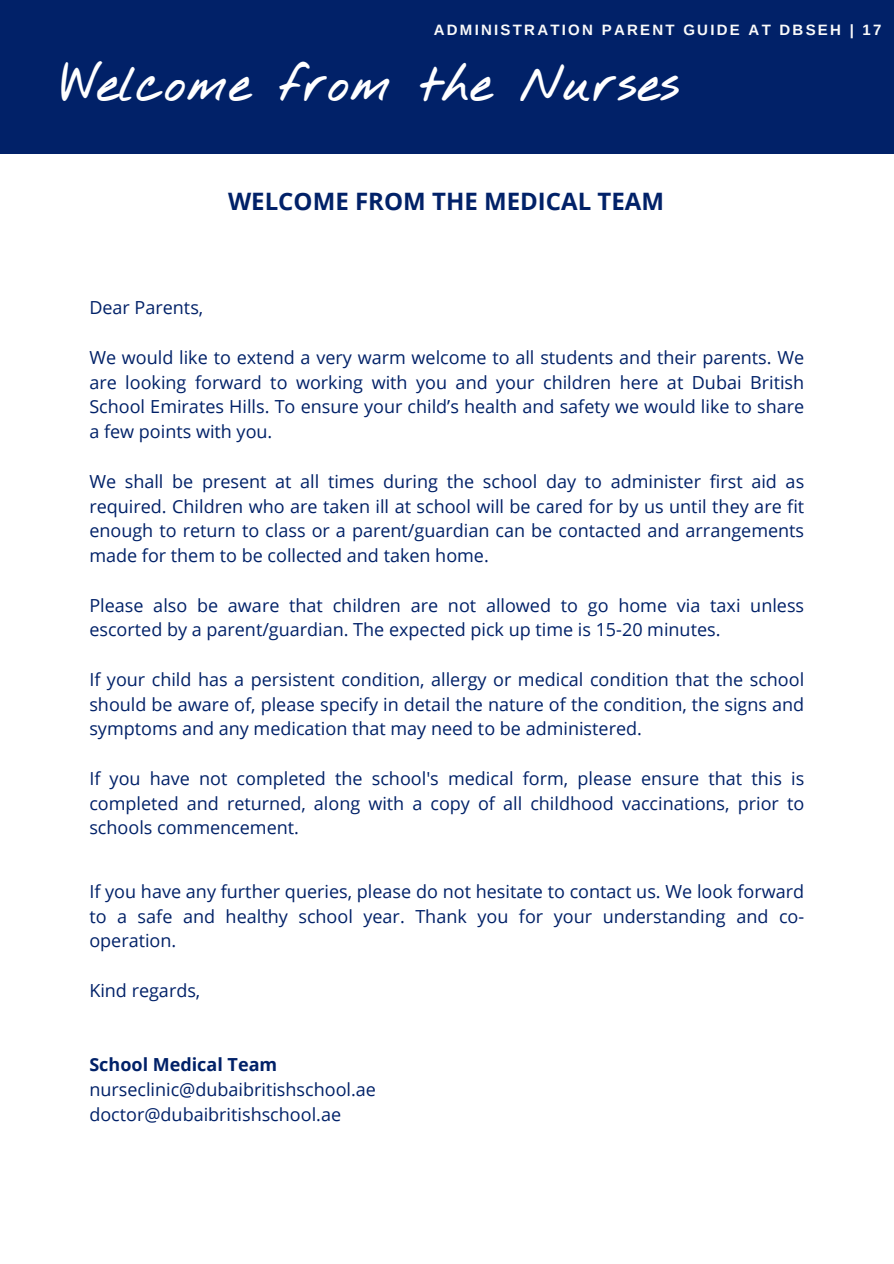
<style>
.page{position:relative;width:894px;height:1264px;background:#fff}
.page>*{position:absolute;margin:0;border:0;box-sizing:border-box;transform-origin:0 0}
.t1{font:700 42px "Nothing You Could Do";color:#fff}
.t2{font:700 24px "Open Sans";color:#012168}
.t3{font:18px/24.8px "Open Sans";color:#012168;text-align:justify}
.t4{font:700 18px "Open Sans";color:#012168}
.t5{font:700 15px "Arimo";letter-spacing:.15em;color:#fafafa}
</style>
<div class="page">
<div style="left:0;top:0;width:893px;height:153px;background:#012168"></div>
<p class="t5" style="left:701px;top:12px;width:181px">FS1 AT DBS EH | 15</p>
<p class="t5" style="left:433px;top:21px;width:449px">ADMINISTRATION PARENT GUIDE AT DBSEH | 17</p>
<h1 class="t1" style="left:61px;top:48px;width:620px">Welcome from the Nurses</h1>
<h2 class="t2" style="left:228px;top:185px;width:437px">WELCOME FROM THE MEDICAL TEAM</h2>
<p class="t3" style="left:89px;top:295px;width:115px">Dear Parents,</p>
<p class="t3" style="left:89px;top:344px;width:716px">We would like to extend a very warm welcome to all students and their parents. We are looking forward to working with you and your children here at Dubai British School Emirates Hills. To ensure your child’s health and safety we would like to share a few points with you.</p>
<p class="t3" style="left:89px;top:468px;width:716px">We shall be present at all times during the school day to administer first aid as required. Children who are taken ill at school will be cared for by us until they are fit enough to return to class or a parent/guardian can be contacted and arrangements made for them to be collected and taken home.</p>
<p class="t3" style="left:89px;top:592px;width:716px">Please also be aware that children are not allowed to go home via taxi unless escorted by a parent/guardian. The expected pick up time is 15-20 minutes.</p>
<p class="t3" style="left:89px;top:666px;width:716px">If your child has a persistent condition, allergy or medical condition that the school should be aware of, please specify in detail the nature of the condition, the signs and symptoms and any medication that may need to be administered.</p>
<p class="t3" style="left:89px;top:765px;width:716px">If you have not completed the school's medical form, please ensure that this is completed and returned, along with a copy of all childhood vaccinations, prior to schools commencement.</p>
<p class="t3" style="left:89px;top:878px;width:716px">If you have any further queries, please do not hesitate to contact us. We look forward to a safe and healthy school year. Thank you for your understanding and co&shy;operation.</p>
<p class="t3" style="left:89px;top:977px;width:112px">Kind regards,</p>
<p class="t4" style="left:89px;top:1051px;width:189px">School Medical Team</p>
<p class="t3" style="left:89px;top:1076px;width:288px">nurseclinic@dubaibritishschool.ae doctor@dubaibritishschool.ae</p>
</div>
